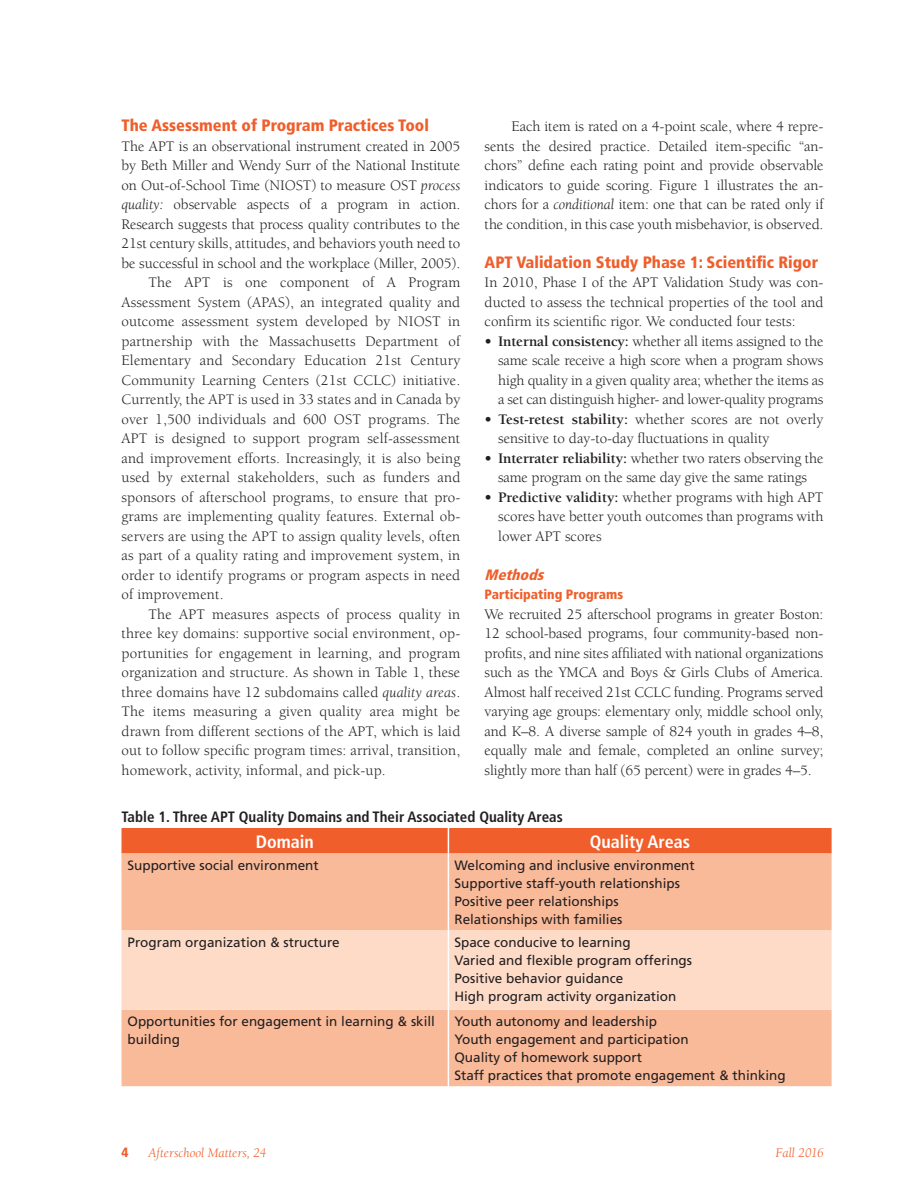
<style>
.page{position:relative;width:918px;height:1188px;background:#fff}
.page>*{position:absolute;margin:0;border:0;box-sizing:border-box;transform-origin:0 0}
.t1{font:700 condensed 18px "Frutiger";color:#fff}
.t2{font:900 condensed 16.5px "Frutiger";color:#ef5e2b}
.t3{font:15px/19.5px "Berkeley";letter-spacing:.01em;color:#231f20;text-align:justify}
.t4{font:15px/19.5px "Berkeley";letter-spacing:-.01em;color:#231f20;text-align:center}
.t5{font:700 condensed 15px "Frutiger";color:#231f20}
.t6{font:italic 900 condensed 15px "Frutiger";color:#ef5e2b}
.t7{font:13.5px/18px "Frutiger";color:#231f20}
.t8{font:italic 13.5px "Berkeley";color:#ef5e2b}
.t9{font:900 condensed 13.5px "Frutiger";color:#ef5e2b}
.s1{font-style:italic}
.s2{font-weight:700}
</style>
<div class="page">
<div style="left:122px;top:854px;width:710px;height:232px;background:#f9ba9a"></div>
<div style="left:122px;top:930px;width:710px;height:80px;background:#fddbc7"></div>
<div style="left:122px;top:828px;width:710px;height:26px;background:#ef5e2b"></div>
<hr style="left:448px;top:854px;width:1px;height:76px;background:#fff">
<hr style="left:448px;top:930px;width:1px;height:80px;background:#fff">
<hr style="left:448px;top:1010px;width:1px;height:76px;background:#fff">
<p class="t2" style="left:122px;top:119px;width:309px">The Assessment of Program Practices Tool</p>
<p class="t3" style="left:122px;top:138px;width:340px">The APT is an observational instrument created in 2005</p>
<p class="t3" style="left:122px;top:157px;width:340px">by Beth Miller and Wendy Surr of the National Institute</p>
<p class="t3" style="left:122px;top:177px;width:340px">on Out-of-School Time (NIOST) to measure OST <span class="s1">process</span></p>
<p class="t3" style="left:122px;top:196px;width:340px"><span class="s1">quality:</span> observable aspects of a program in action.</p>
<p class="t3" style="left:122px;top:216px;width:340px">Research suggests that process quality contributes to the</p>
<p class="t3" style="left:122px;top:235px;width:340px">21st century skills, attitudes, and behaviors youth need to</p>
<p class="t3" style="left:122px;top:255px;width:340px">be successful in school and the workplace (Miller, 2005).</p>
<p class="t3" style="left:149px;top:274px;width:313px">The APT is one component of A Program</p>
<p class="t3" style="left:122px;top:294px;width:340px">Assessment System (APAS), an integrated quality and</p>
<p class="t3" style="left:122px;top:313px;width:340px">outcome assessment system developed by NIOST in</p>
<p class="t3" style="left:122px;top:333px;width:340px">partnership with the Massachusetts Department of</p>
<p class="t3" style="left:122px;top:352px;width:340px">Elementary and Secondary Education 21st Century</p>
<p class="t3" style="left:122px;top:372px;width:340px">Community Learning Centers (21st CCLC) initiative.</p>
<p class="t3" style="left:122px;top:391px;width:340px">Currently, the APT is used in 33 states and in Canada by</p>
<p class="t3" style="left:122px;top:411px;width:340px">over 1,500 individuals and 600 OST programs. The</p>
<p class="t3" style="left:122px;top:430px;width:340px">APT is designed to support program self-assessment</p>
<p class="t3" style="left:122px;top:450px;width:340px">and improvement efforts. Increasingly, it is also being</p>
<p class="t3" style="left:122px;top:469px;width:340px">used by external stakeholders, such as funders and</p>
<p class="t3" style="left:122px;top:489px;width:340px">sponsors of afterschool programs, to ensure that pro-</p>
<p class="t3" style="left:122px;top:508px;width:340px">grams are implementing quality features. External ob-</p>
<p class="t3" style="left:122px;top:528px;width:340px">servers are using the APT to assign quality levels, often</p>
<p class="t3" style="left:122px;top:547px;width:340px">as part of a quality rating and improvement system, in</p>
<p class="t3" style="left:122px;top:567px;width:340px">order to identify programs or program aspects in need</p>
<p class="t3" style="left:122px;top:586px;width:104px">of improvement.</p>
<p class="t3" style="left:149px;top:606px;width:313px">The APT measures aspects of process quality in</p>
<p class="t3" style="left:122px;top:625px;width:340px">three key domains: supportive social environment, op-</p>
<p class="t3" style="left:122px;top:645px;width:340px">portunities for engagement in learning, and program</p>
<p class="t3" style="left:122px;top:664px;width:340px">organization and structure. As shown in Table 1, these</p>
<p class="t3" style="left:122px;top:684px;width:340px">three domains have 12 subdomains called <span class="s1">quality areas</span>.</p>
<p class="t3" style="left:122px;top:703px;width:340px">The items measuring a given quality area might be</p>
<p class="t3" style="left:122px;top:723px;width:340px">drawn from different sections of the APT, which is laid</p>
<p class="t3" style="left:122px;top:742px;width:340px">out to follow specific program times: arrival, transition,</p>
<p class="t3" style="left:122px;top:762px;width:266px">homework, activity, informal, and pick-up.</p>
<p class="t3" style="left:485px;top:118px;width:340px;text-indent:27px">Each item is rated on a 4-point scale, where 4 repre&shy;sents the desired practice. Detailed item-specific “an&shy;chors” define each rating point and provide observable indicators to guide scoring. Figure 1 illustrates the an&shy;chors for a <span class="s1">conditional</span> item: one that can be rated only if the condition, in this case youth misbehavior, is observed.</p>
<p class="t2" style="left:485px;top:255px;width:335px">APT Validation Study Phase 1: Scientific Rigor</p>
<p class="t3" style="left:485px;top:274px;width:340px">In 2010, Phase I of the APT Validation Study was con&shy;ducted to assess the technical properties of the tool and confirm its scientific rigor. We conducted four tests:</p>
<p class="t3" style="left:498px;top:333px;width:327px;text-indent:-14px"><span class="s2">• Internal consistency:</span> whether all items assigned to the same scale receive a high score when a program shows high quality in a given quality area; whether the items as a set can distinguish higher- and lower-quality programs</p>
<p class="t3" style="left:498px;top:411px;width:327px;text-indent:-14px"><span class="s2">• Test-retest stability:</span> whether scores are not overly sensitive to day-to-day fluctuations in quality</p>
<p class="t4" style="left:485px;top:450px;width:340px"><span class="s2">• Interrater reliability:</span> whether two raters observing the same program on the same day give the same ratings</p>
<p class="t3" style="left:498px;top:489px;width:327px;text-indent:-14px"><span class="s2">• Predictive validity:</span> whether programs with high APT scores have better youth outcomes than programs with lower APT scores</p>
<p class="t6" style="left:485px;top:568px;width:64px">Methods</p>
<p class="t9" style="left:485px;top:589px;width:140px">Participating Programs</p>
<p class="t3" style="left:485px;top:606px;width:340px">We recruited 25 afterschool programs in greater Boston:<br>12 school-based programs, four community-based non&shy;profits, and nine sites affiliated with national organizations such as the YMCA and Boys &amp; Girls Clubs of America.<br>Almost half received 21st CCLC funding. Programs served varying age groups: elementary only, middle school only, and K–8. A diverse sample of 824 youth in grades 4–8, equally male and female, completed an online survey; slightly more than half (65 percent) were in grades 4–5.</p>
<p class="t5" style="left:122px;top:811px;width:443px">Table 1. Three APT Quality Domains and Their Associated Quality Areas</p>
<p class="t1" style="left:256px;top:834px;width:60px">Domain</p>
<p class="t1" style="left:590px;top:834px;width:102px">Quality Areas</p>
<p class="t7" style="left:128px;top:857px;width:193px">Supportive social environment</p>
<p class="t7" style="left:454px;top:857px;width:242px">Welcoming and inclusive environment Supportive staff-youth relationships Positive peer relationships Relationships with families</p>
<p class="t7" style="left:128px;top:934px;width:214px">Program organization &amp; structure</p>
<p class="t7" style="left:454px;top:934px;width:239px">Space conducive to learning<br>Varied and flexible program offerings Positive behavior guidance<br>High program activity organization</p>
<p class="t7" style="left:128px;top:1014px;width:309px">Opportunities for engagement in learning &amp; skill building</p>
<p class="t7" style="left:454px;top:1014px;width:333px">Youth autonomy and leadership<br>Youth engagement and participation<br>Quality of homework support<br>Staff practices that promote engagement &amp; thinking</p>
<p class="t9" style="left:122px;top:1147px;width:9px">4</p>
<p class="t8" style="left:149px;top:1147px;width:119px">Afterschool Matters, 24</p>
<p class="t8" style="left:776px;top:1147px;width:49px">Fall 2016</p>
</div>
